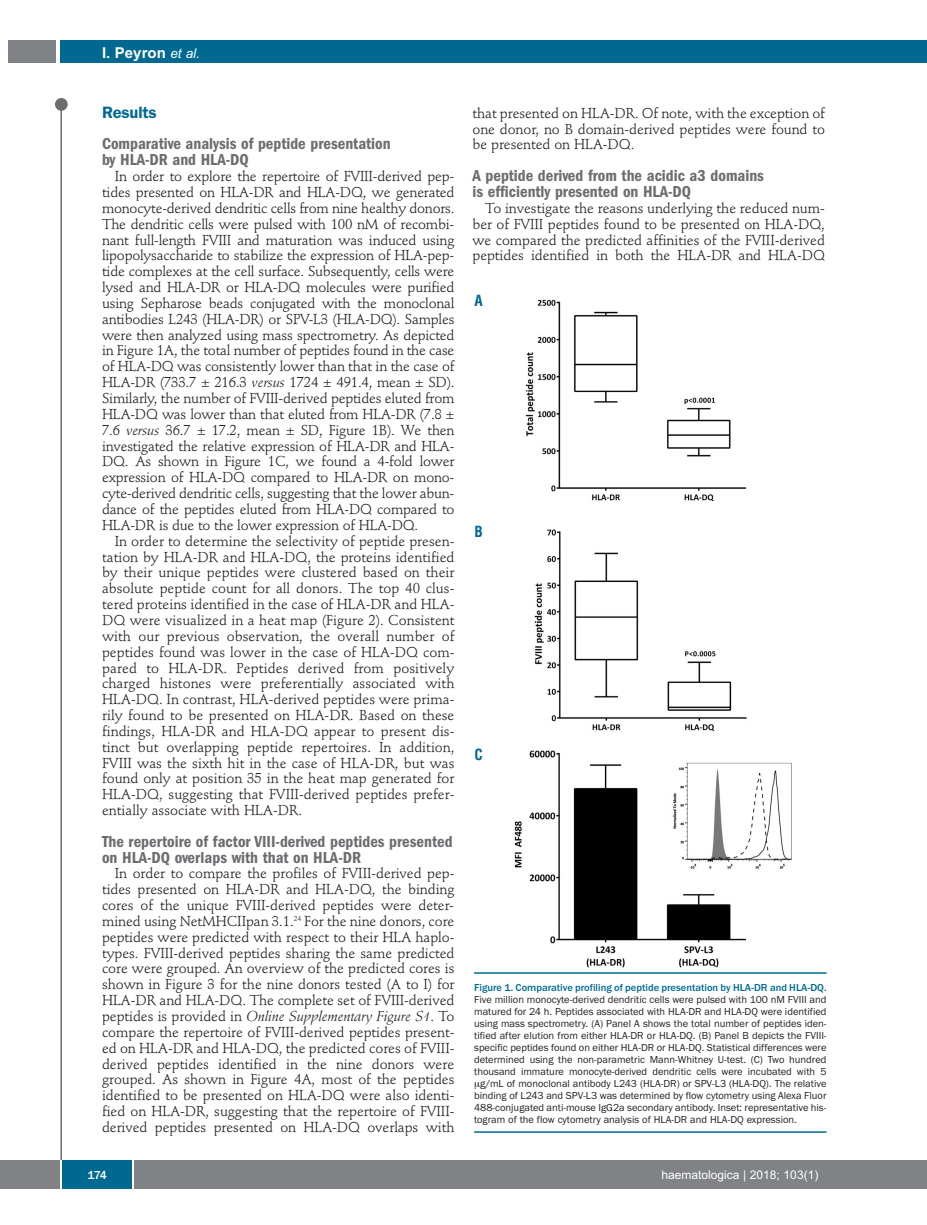
<style>
.page{position:relative;width:927px;height:1225px;background:#fff}
.page>*{position:absolute;margin:0;border:0;box-sizing:border-box;transform-origin:0 0}
.t1{font:600 condensed 16.5px/15.9px "Franklin Gothic";color:#6c6d70}
.t2{font:600 16.5px "Franklin Gothic";letter-spacing:-.01em;color:#006991}
.t3{font:700 15px "Arial";color:#fff}
.t4{font:700 condensed 15px "Helvetica";color:#006991}
.t5{font:14.25px/15.9px "Stempel Schneidler";letter-spacing:-.005em;color:#231f20;text-align:justify}
.t6{font:12px "Arial";color:#fff}
.t7{font:500 12px "Franklin Gothic";color:#fff}
.t8{font:10.5px "Franklin Gothic";color:#231f20}
.t9{font:500 10.5px "Franklin Gothic";color:#006991}
.s1{font-weight:400;font-style:italic;font-size:13.5px}
.s2{font-style:italic}
</style>
<div class="page">
<div style="left:911px;top:40px;width:16px;height:22px;background:#006991"></div>
<div style="left:910px;top:1160px;width:17px;height:28px;background:#808285"></div>
<div style="left:55px;top:98px;width:13px;height:13px;background:#6c6d70;border-radius:50%"></div>
<hr style="left:60px;top:101px;width:2px;height:1061px;background:#6c6d70">
<div style="left:60px;top:40px;width:852px;height:22px;background:#006991"></div>
<div style="left:9px;top:40px;width:47px;height:22px;background:#808285"></div>
<div style="left:0;top:1160px;width:911px;height:28px;background:#808285"></div>
<div style="left:62px;top:1160px;width:71px;height:28px;background:#006991"></div>
<hr style="left:60px;top:1160px;width:2px;height:28px;background:#fff">
<svg style="left:133px;top:1160px;width:1px;height:28px"></svg>
<img style="left:514px;top:299px;width:278px;height:669px">
<hr style="left:474px;top:972px;width:353px;height:1px;background:#006991">
<hr style="left:474px;top:1131px;width:353px;height:1px;background:#006991">
<p class="t3" style="left:102px;top:44px;width:100px">I. Peyron <span class="s1">et al.</span></p>
<p class="t2" style="left:102px;top:106px;width:56px">Results</p>
<p class="t1" style="left:102px;top:137px;width:290px">Comparative analysis of peptide presentation by HLA-DR and HLA-DQ</p>
<p class="t5" style="left:102px;top:170px;width:354px;text-indent:13px">In order to explore the repertoire of FVIII-derived pep&shy;tides presented on HLA-DR and HLA-DQ, we generated monocyte-derived dendritic cells from nine healthy donors.<br>The dendritic cells were pulsed with 100 nM of recombi&shy;nant full-length FVIII and maturation was induced using lipopolysaccharide to stabilize the expression of HLA-pep&shy;tide complexes at the cell surface. Subsequently, cells were lysed and HLA-DR or HLA-DQ molecules were purified using Sepharose beads conjugated with the mono clonal antibodies L243 (HLA-DR) or SPV-L3 (HLA-DQ). Samples were then analyzed using mass spectrometry. As depicted in Figure 1A, the total number of peptides found in the case of HLA-DQ was consistently lower than that in the case of HLA-DR (733.7 ± 216.3 <span class="s2">versus</span> 1724 ± 491.4, mean ± SD).<br>Similarly, the number of FVIII-derived peptides eluted from HLA-DQ was lower than that eluted from HLA-DR (7.8 ± 7.6 <span class="s2">versus</span> 36.7 ± 17.2, mean ± SD, Figure 1B). We then investigated the relative expression of HLA-DR and HLA-DQ. As shown in Figure 1C, we found a 4-fold lower expression of HLA-DQ compared to HLA-DR on mono&shy;cyte-derived dendritic cells, suggesting that the lower abun&shy;dance of the peptides eluted from HLA-DQ compared to HLA-DR is due to the lower expression of HLA-DQ.</p>
<p class="t5" style="left:102px;top:534px;width:354px;text-indent:13px">In order to determine the selectivity of peptide presen&shy;tation by HLA-DR and HLA-DQ, the proteins identified by their unique peptides were clustered based on their absolute peptide count for all donors. The top 40 clus&shy;tered proteins identified in the case of HLA-DR and HLA-DQ were visualized in a heat map (Figure 2). Consistent with our previous observation, the overall number of peptides found was lower in the case of HLA-DQ com&shy;pared to HLA-DR. Peptides derived from positively charged histones were preferentially associated with HLA-DQ. In contrast, HLA-derived peptides were prima&shy;rily found to be presented on HLA-DR. Based on these findings, HLA-DR and HLA-DQ appear to present dis&shy;tinct but overlapping peptide repertoires. In addition, FVIII was the sixth hit in the case of HLA-DR, but was found only at position 35 in the heat map generated for HLA-DQ, suggesting that FVIII-derived peptides prefer&shy;entially associate with HLA-DR.</p>
<p class="t1" style="left:102px;top:834px;width:352px">The repertoire of factor VIII-derived peptides presented on HLA-DQ overlaps with that on HLA-DR</p>
<p class="t5" style="left:102px;top:867px;width:354px;text-indent:13px">In order to compare the profiles of FVIII-derived pep&shy;tides presented on HLA-DR and HLA-DQ, the binding cores of the unique FVIII-derived peptides were deter&shy;mined using NetMHCIIpan 3.1.<sup>24</sup> For the nine donors, core peptides were predicted with respect to their HLA haplo&shy;types. FVIII-derived peptides sharing the same predicted core were grouped. An overview of the predicted cores is shown in Figure 3 for the nine donors tested (A to I) for HLA-DR and HLA-DQ. The complete set of FVIII-derived peptides is provided in <span class="s2">Online Supplementary Figure S1</span>. To compare the repertoire of FVIII-derived peptides present&shy;ed on HLA-DR and HLA-DQ, the predicted cores of FVIII&shy;derived peptides identified in the nine donors were grouped. As shown in Figure 4A, most of the peptides identified to be presented on HLA-DQ were also identi&shy;fied on HLA-DR, suggesting that the repertoire of FVIII&shy;derived peptides presented on HLA-DQ overlaps with</p>
<p class="t5" style="left:472px;top:106px;width:354px">that presented on HLA-DR. Of note, with the exception of one donor, no B domain-derived peptides were found to be presented on HLA-DQ.</p>
<p class="t1" style="left:472px;top:169px;width:293px">A peptide derived from the acidic a3 domains is efficiently presented on HLA-DQ</p>
<p class="t5" style="left:472px;top:201px;width:354px;text-indent:13px">To investigate the reasons underlying the reduced num&shy;ber of FVIII peptides found to be presented on HLA-DQ, we compared the predicted affinities of the FVIII-derived peptides identified in both the HLA-DR and HLA-DQ</p>
<p class="t4" style="left:475px;top:292px;width:10px">A</p>
<p class="t4" style="left:475px;top:523px;width:10px">B</p>
<p class="t4" style="left:475px;top:746px;width:10px">C</p>
<p class="t9" style="left:474px;top:981px;width:354px">Figure 1. Comparative profiling of peptide presentation by HLA-DR and HLA-DQ.</p>
<p class="t8" style="left:474px;top:993px;width:354px">Five million monocyte-derived dendritic cells were pulsed with 100 nM FVIII and</p>
<p class="t8" style="left:474px;top:1005px;width:354px">matured for 24 h. Peptides associated with HLA-DR and HLA-DQ were identified</p>
<p class="t8" style="left:474px;top:1017px;width:354px">using mass spectrometry. (A) Panel A shows the total number of peptides iden-</p>
<p class="t8" style="left:474px;top:1029px;width:354px">tified after elution from either HLA-DR or HLA-DQ. (B) Panel B depicts the FVIII-</p>
<p class="t8" style="left:474px;top:1041px;width:354px">specific peptides found on either HLA-DR or HLA-DQ. Statistical differences were</p>
<p class="t8" style="left:474px;top:1053px;width:354px">determined using the non-parametric Mann-Whitney U-test. (C) Two hundred</p>
<p class="t8" style="left:474px;top:1065px;width:354px">thousand immature monocyte-derived dendritic cells were incubated with 5</p>
<p class="t8" style="left:480px;top:1077px;width:348px">g/mL of monoclonal antibody L243 (HLA-DR) or SPV-L3 (HLA-DQ). The relative</p>
<p class="t8" style="left:474px;top:1089px;width:354px">binding of L243 and SPV-L3 was determined by flow cytometry using Alexa Fluor</p>
<p class="t8" style="left:474px;top:1101px;width:354px">488-conjugated anti-mouse IgG2a secondary antibody. Inset: representative his-</p>
<p class="t8" style="left:474px;top:1113px;width:324px">togram of the flow cytometry analysis of HLA-DR and HLA-DQ expression.</p>
<p class="t7" style="left:88px;top:1167px;width:21px">174</p>
<p class="t6" style="left:661px;top:1167px;width:158px">haematologica | 2018; 103(1)</p>
</div>
